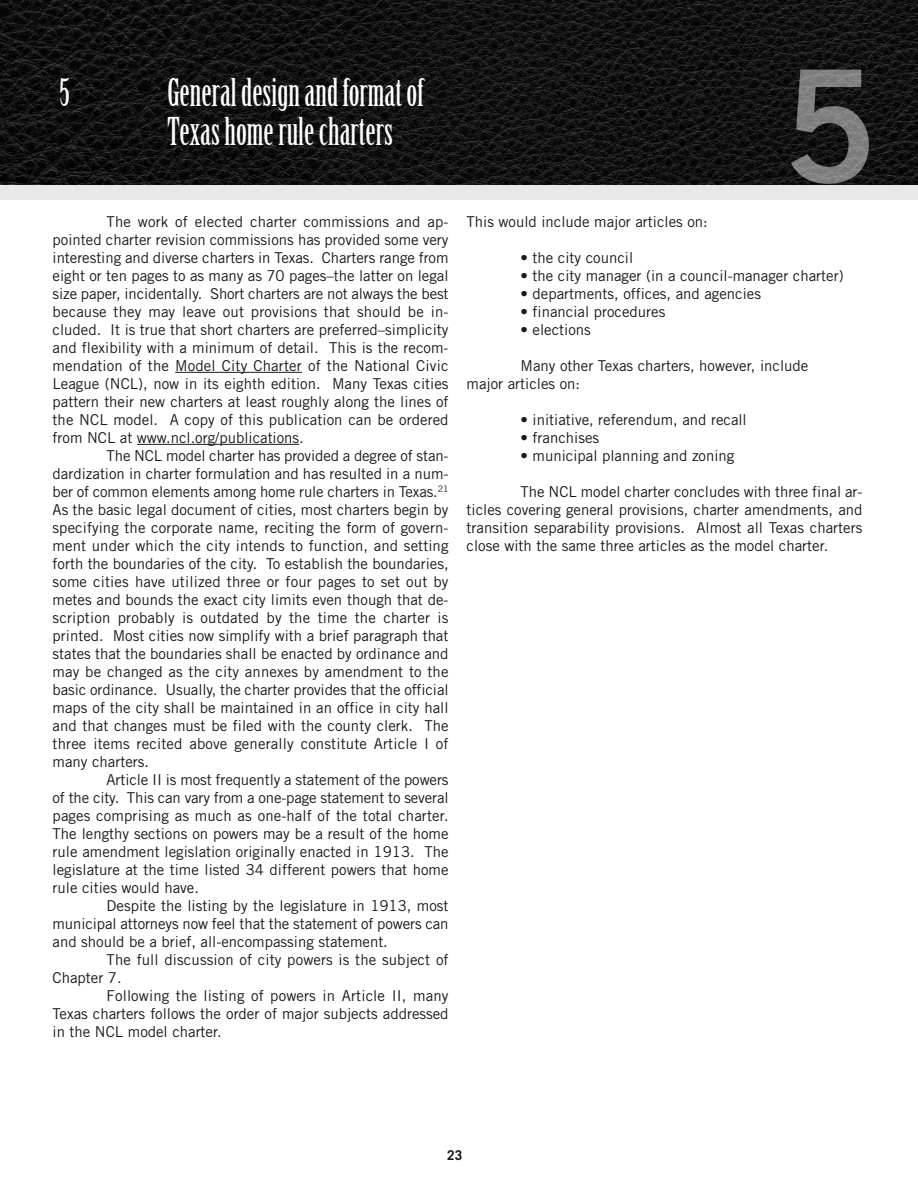
<style>
.page{position:relative;width:918px;height:1188px;background:#fff}
.page>*{position:absolute;margin:0;border:0;box-sizing:border-box;transform-origin:0 0}
.t1{font:37.5px/39px "Birch Std";color:#fff}
.t2{font:15px/18px "Trade Gothic";color:#191919;text-align:justify}
.t3{font:700 13.5px "Trade Gothic";color:#191919}
</style>
<div class="page">
<hr style="left:175px;top:372px;width:127px;height:1px;background:#191919">
<hr style="left:137px;top:444px;width:162px;height:1px;background:#191919">
<img style="left:0;top:0;width:918px;height:198px">
<img style="left:791px;top:70px;width:78px;height:114px">
<div style="left:1px;top:185px;width:917px;height:14px;background:#e8e8e8"></div>
<h1 class="t1" style="left:60px;top:75px;width:12px">5</h1>
<h1 class="t1" style="left:168px;top:75px;width:257px">General design and format of<br>Texas home rule charters</h1>
<p class="t2" style="left:53px;top:214px;width:398px;text-indent:54px">The work of elected charter commissions and ap&shy;pointed charter revision commissions has provided some very interesting and diverse charters in Texas. Charters range from eight or ten pages to as many as 70 pages–the latter on legal size paper, incidentally. Short charters are not always the best because they may leave out provisions that should be in&shy;cluded. It is true that short charters are preferred–simplicity and flexibility with a minimum of detail. This is the recom&shy;mendation of the Model City Charter of the National Civic League (NCL), now in its eighth edition. Many Texas cities pattern their new charters at least roughly along the lines of the NCL model. A copy of this publication can be ordered from NCL at www.ncl.org/publications.</p>
<p class="t2" style="left:53px;top:448px;width:398px;text-indent:54px">The NCL model charter has provided a degree of stan&shy;dardization in charter formulation and has resulted in a num&shy;ber of common elements among home rule charters in Texas.<sup>21<br></sup>As the basic legal document of cities, most charters begin by specifying the corporate name, reciting the form of govern&shy;ment under which the city intends to function, and setting forth the boundaries of the city. To establish the boundaries, some cities have utilized three or four pages to set out by metes and bounds the exact city limits even though that de&shy;scription probably is outdated by the time the charter is printed. Most cities now simplify with a brief paragraph that states that the boundaries shall be enacted by ordinance and may be changed as the city annexes by amendment to the basic ordinance. Usually, the charter provides that the official maps of the city shall be maintained in an office in city hall and that changes must be filed with the county clerk. The three items recited above generally constitute Article I of many charters.</p>
<p class="t2" style="left:53px;top:772px;width:398px;text-indent:54px">Article II is most frequently a statement of the powers of the city. This can vary from a one-page statement to several pages comprising as much as one-half of the total charter.<br>The lengthy sections on powers may be a result of the home rule amendment legislation originally enacted in 1913. The legislature at the time listed 34 different powers that home rule cities would have.</p>
<p class="t2" style="left:53px;top:898px;width:398px;text-indent:54px">Despite the listing by the legislature in 1913, most municipal attorneys now feel that the statement of powers can and should be a brief, all-encompassing statement.</p>
<p class="t2" style="left:53px;top:952px;width:398px;text-indent:54px">The full discussion of city powers is the subject of<br>Chapter 7.</p>
<p class="t2" style="left:53px;top:988px;width:398px;text-indent:54px">Following the listing of powers in Article II, many Texas charters follows the order of major subjects addressed in the NCL model charter.</p>
<p class="t2" style="left:467px;top:214px;width:243px">This would include major articles on:</p>
<p class="t2" style="left:521px;top:250px;width:114px">• the city council</p>
<p class="t2" style="left:521px;top:268px;width:325px">• the city manager (in a council-manager charter)</p>
<p class="t2" style="left:521px;top:286px;width:242px">• departments, offices, and agencies</p>
<p class="t2" style="left:521px;top:304px;width:146px">• financial procedures</p>
<p class="t2" style="left:521px;top:322px;width:72px">• elections</p>
<p class="t2" style="left:467px;top:358px;width:343px;text-indent:54px">Many other Texas charters, however, include major articles on:</p>
<p class="t2" style="left:521px;top:412px;width:228px">• initiative, referendum, and recall</p>
<p class="t2" style="left:521px;top:430px;width:80px">• franchises</p>
<p class="t2" style="left:521px;top:448px;width:215px">• municipal planning and zoning</p>
<p class="t2" style="left:467px;top:484px;width:398px;text-indent:54px">The NCL model charter concludes with three final ar&shy;ticles covering general provisions, charter amendments, and transition separability provisions. Almost all Texas charters close with the same three articles as the model charter.</p>
<p class="t3" style="left:447px;top:1150px;width:16px">23</p>
</div>
